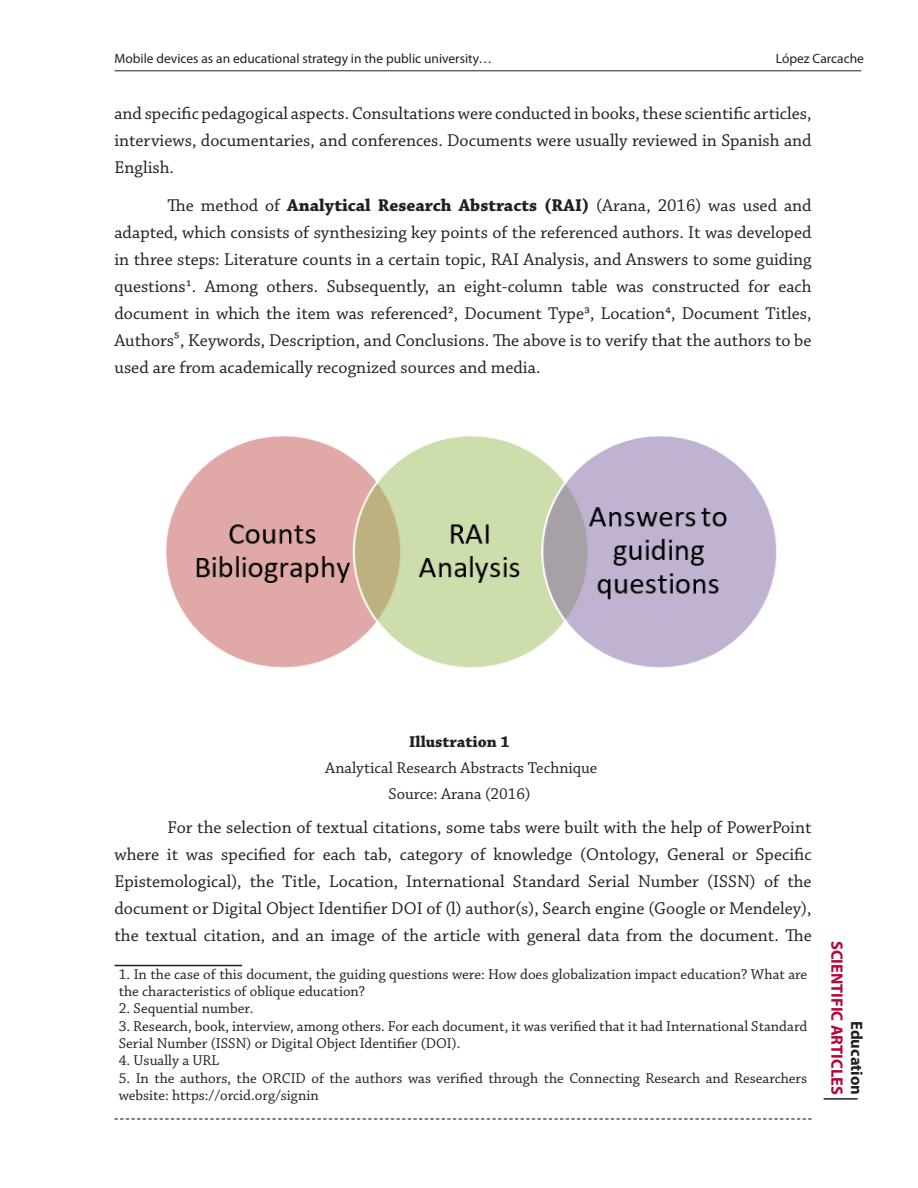
<style>
.page{position:relative;width:918px;height:1188px;background:#fff}
.page>*{position:absolute;margin:0;border:0;box-sizing:border-box;transform-origin:0 0}
.Parrafo{font:18px/27px "Chaparral Pro";color:#231f20;text-align:justify}
.PieFgs{font:16.5px "Chaparral Pro";color:#231f20}
.t1{font:700 16.5px "Myriad Pro";color:#b90335}
.PieFgs-2{font:700 16.5px "Chaparral Pro";color:#231f20}
.t2{font:700 16.5px "Myriad Pro";color:#231f20}
.PieNotas{font:15px/16.5px "Chaparral Pro";color:#231f20}
.t3{font:13.5px "Myriad Pro";color:#231f20}
.s1{font-weight:700}
</style>
<div class="page">
<img style="left:166px;top:436px;width:611px;height:232px">
<hr style="left:114px;top:965px;width:128px;height:1px;background:#231f20">
<hr style="left:114px;top:70px;width:747px;height:1px;background:#231f20">
<hr style="left:824px;top:1098px;width:34px;height:2px;background:#231f20">
<svg style="left:114px;top:1118px;width:698px;height:2px"></svg>
<p class="t3" style="left:114px;top:50px;width:379px">Mobile devices as an educational strategy in the public university…</p>
<p class="t3" style="left:776px;top:50px;width:90px">López Carcache</p>
<p class="Parrafo" style="left:114px;top:101px;width:699px">and specific pedagogical aspects. Consultations were conducted in books, these scientific articles, interviews, documentaries, and conferences. Documents were usually reviewed in Spanish and English.</p>
<p class="Parrafo" style="left:114px;top:192px;width:699px;text-indent:53px">The method of <span class="s1">Analytical Research Abstracts (RAI)</span> (Arana, 2016) was used and adapted, which consists of synthesizing key points of the referenced authors. It was developed in three steps: Literature counts in a certain topic, RAI Analysis, and Answers to some guiding questions1. Among others. Subsequently, an eight-column table was constructed for each document in which the item was referenced2, Document Type3, Location4, Document Titles, Authors5, Keywords, Description, and Conclusions. The above is to verify that the authors to be used are from academically recognized sources and media.</p>
<p class="PieFgs-2" style="left:409px;top:732px;width:102px">Illustration 1</p>
<p class="PieFgs" style="left:325px;top:759px;width:273px">Analytical Research Abstracts Technique</p>
<p class="PieFgs" style="left:388px;top:785px;width:144px">Source: Arana (2016)</p>
<p class="Parrafo" style="left:114px;top:815px;width:699px;text-indent:53px">For the selection of textual citations, some tabs were built with the help of PowerPoint where it was specified for each tab, category of knowledge (Ontology, General or Specific Epistemological), the Title, Location, International Standard Serial Number (ISSN) of the document or Digital Object Identifier DOI of (l) author(s), Search engine (Google or Mendeley), the textual citation, and an image of the article with general data from the document. The</p>
<p class="PieNotas" style="left:119px;top:967px;width:690px">1. In the case of this document, the guiding questions were: How does globalization impact education? What are the characteristics of oblique education?</p>
<p class="PieNotas" style="left:119px;top:1001px;width:136px">2. Sequential number.</p>
<p class="PieNotas" style="left:119px;top:1019px;width:690px">3. Research, book, interview, among others. For each document, it was verified that it had International Standard<br>Serial Number (ISSN) or Digital Object Identifier (DOI).</p>
<p class="PieNotas" style="left:119px;top:1053px;width:102px">4. Usually a URL</p>
<p class="PieNotas" style="left:119px;top:1071px;width:690px">5. In the authors, the ORCID of the authors was verified through the Connecting Research and Researchers website: https://orcid.org/signin</p>
<p class="t1" style="left:848px;top:941px;width:156px;rotate:90deg">SCIENTIFIC ARTICLES</p>
<p class="t2" style="left:868px;top:1021px;width:76px;rotate:90deg">Education</p>
</div>
